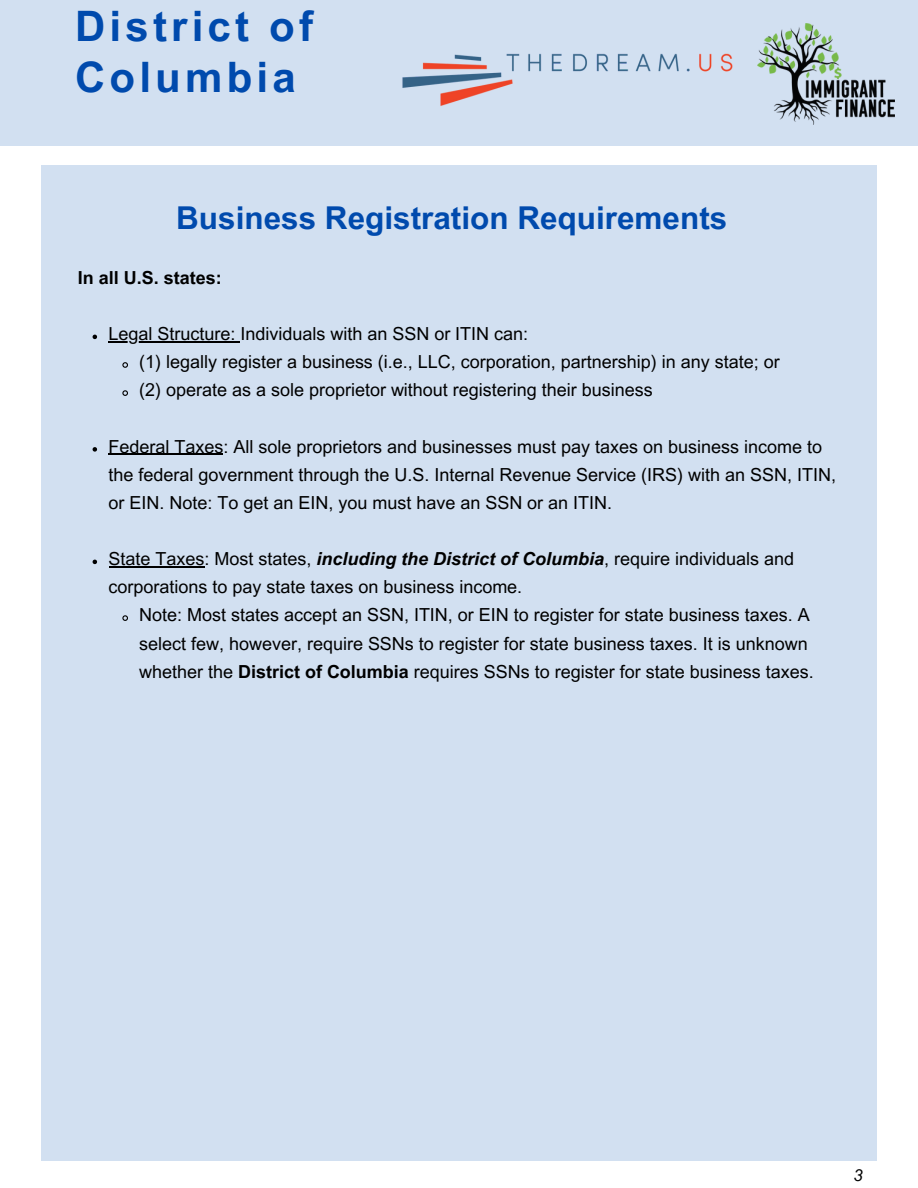
<style>
.page{position:relative;width:918px;height:1188px;background:#fff}
.page>*{position:absolute;margin:0;border:0;box-sizing:border-box;transform-origin:0 0}
.t1{font:700 42px/50.7px "Arial MT Pro";letter-spacing:.1em;color:#004aad}
.t2{font:700 31.5px "Arial MT Pro";color:#004aad}
.t3{font:18px/28.2px "Arial MT Pro";color:#000}
.t4{font:700 18px "Arial MT Pro";color:#000}
.t5{font:italic 16.5px "Arial MT Pro";color:#000}
.s1{font-weight:700;font-style:italic}
.s2{font-weight:700}
</style>
<div class="page">
<div style="left:41px;top:166px;width:836px;height:995px;background:#d2e0f1"></div>
<div style="left:0;top:0;width:918px;height:145px;background:#d2e0f1"></div>
<img style="left:402px;top:53px;width:331px;height:53px">
<img style="left:757px;top:24px;width:138px;height:101px">
<svg style="left:93px;top:335px;width:4px;height:4px"></svg>
<hr style="left:109px;top:341px;width:131px;height:1px;background:#000">
<svg style="left:122px;top:362px;width:6px;height:6px"></svg>
<svg style="left:122px;top:390px;width:6px;height:6px"></svg>
<svg style="left:93px;top:447px;width:4px;height:5px"></svg>
<hr style="left:109px;top:454px;width:114px;height:1px;background:#000">
<svg style="left:93px;top:560px;width:4px;height:4px"></svg>
<hr style="left:109px;top:566px;width:95px;height:1px;background:#000">
<svg style="left:122px;top:615px;width:6px;height:6px"></svg>
<p class="t1" style="left:75px;top:6px;width:239px">District of<br>Columbia</p>
<p class="t2" style="left:176px;top:206px;width:553px">Business Registration Requirements</p>
<p class="t4" style="left:78px;top:271px;width:145px">In all U.S. states:</p>
<p class="t3" style="left:109px;top:322px;width:421px">Legal Structure: Individuals with an SSN or ITIN can:</p>
<p class="t3" style="left:139px;top:350px;width:642px">(1) legally register a business (i.e., LLC, corporation, partnership) in any state; or</p>
<p class="t3" style="left:139px;top:378px;width:515px">(2) operate as a sole proprietor without registering their business</p>
<p class="t3" style="left:109px;top:435px;width:729px">Federal Taxes: All sole proprietors and businesses must pay taxes on business income to the federal government through the U.S. Internal Revenue Service (IRS) with an SSN, ITIN, or EIN. Note: To get an EIN, you must have an SSN or an ITIN.</p>
<p class="t3" style="left:109px;top:547px;width:687px">State Taxes: Most states, <span class="s1">including the District of Columbia</span>, require individuals and corporations to pay state taxes on business income.</p>
<p class="t3" style="left:139px;top:603px;width:676px">Note: Most states accept an SSN, ITIN, or EIN to register for state business taxes. A select few, however, require SSNs to register for state business taxes. It is unknown whether the <span class="s2">District of Columbia</span> requires SSNs to register for state business taxes.</p>
<p class="t5" style="left:854px;top:1169px;width:11px">3</p>
</div>
